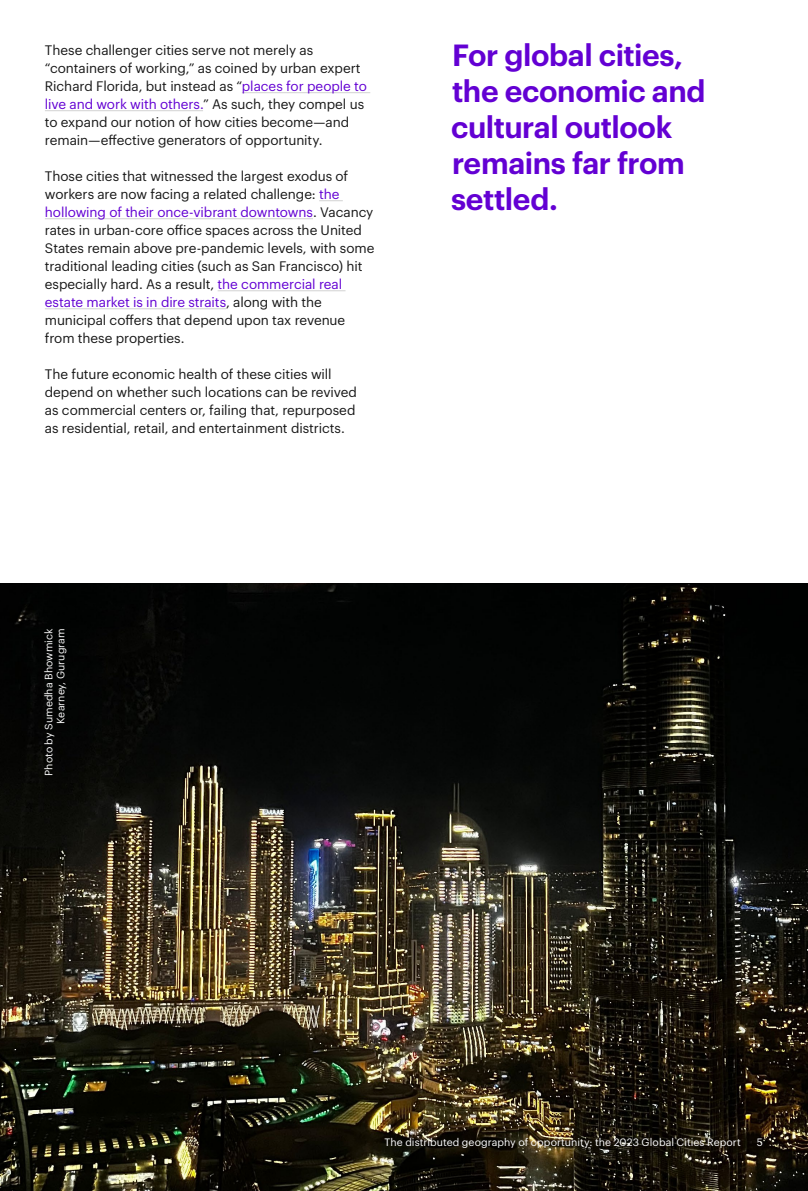
<style>
.page{position:relative;width:808px;height:1191px;background:#fff}
.page>*{position:absolute;margin:0;border:0;box-sizing:border-box;transform-origin:0 0}
.t1{font:600 30px/36px "Graphik";letter-spacing:-.015em;color:#6300d3}
.t2{font:13.5px/18px "Graphik";letter-spacing:-.005em;color:#171717}
.t3{font:10.5px/12px "Graphik";letter-spacing:.005em;color:#fff;text-align:right}
.s1{color:#6300d3}
</style>
<div class="page">
<img style="left:0;top:583px;width:808px;height:608px">
<hr style="left:242px;top:92px;width:128px;height:1px;background:#d2d2d2">
<hr style="left:45px;top:110px;width:158px;height:1px;background:#d2d2d2">
<svg style="left:319px;top:200px;width:24px;height:1px"></svg>
<hr style="left:45px;top:218px;width:268px;height:1px;background:#d2d2d2">
<hr style="left:218px;top:290px;width:127px;height:1px;background:#d2d2d2">
<hr style="left:45px;top:308px;width:181px;height:1px;background:#d2d2d2">
<p class="t2" style="left:45px;top:40px;width:324px">These challenger cities serve not merely as “containers of working,” as coined by urban expert Richard Florida, but instead as “<span class="s1">places for people to live and work with others.</span>” As such, they compel us to expand our notion of how cities become—and remain—effective generators of opportunity.</p>
<p class="t2" style="left:45px;top:165px;width:331px">Those cities that witnessed the largest exodus of workers are now facing a related challenge: <span class="s1">the hollowing of their once-vibrant downtowns</span>. Vacancy rates in urban-core office spaces across the United States remain above pre-pandemic levels, with some traditional leading cities (such as San Francisco) hit especially hard. As a result, <span class="s1">the commercial real estate market is in dire straits</span>, along with the municipal coffers that depend upon tax revenue from these properties.</p>
<p class="t2" style="left:45px;top:363px;width:314px">The future economic health of these cities will depend on whether such locations can be revived as commercial centers or, failing that, repurposed as residential, retail, and entertainment districts.</p>
<p class="t3" style="left:42px;top:776px;width:149px;rotate:-90deg">Photo by Sumedha Bhowmick<br>Kearney, Gurugram</p>
<h1 class="t1" style="left:451px;top:35px;width:256px">For global cities, the economic and cultural outlook remains far from settled.</h1>
<p class="t3" style="left:384px;top:1135px;width:358px">The distributed geography of opportunity: the 2023 Global Cities Report</p>
<p class="t3" style="left:757px;top:1135px;width:8px">5</p>
</div>
